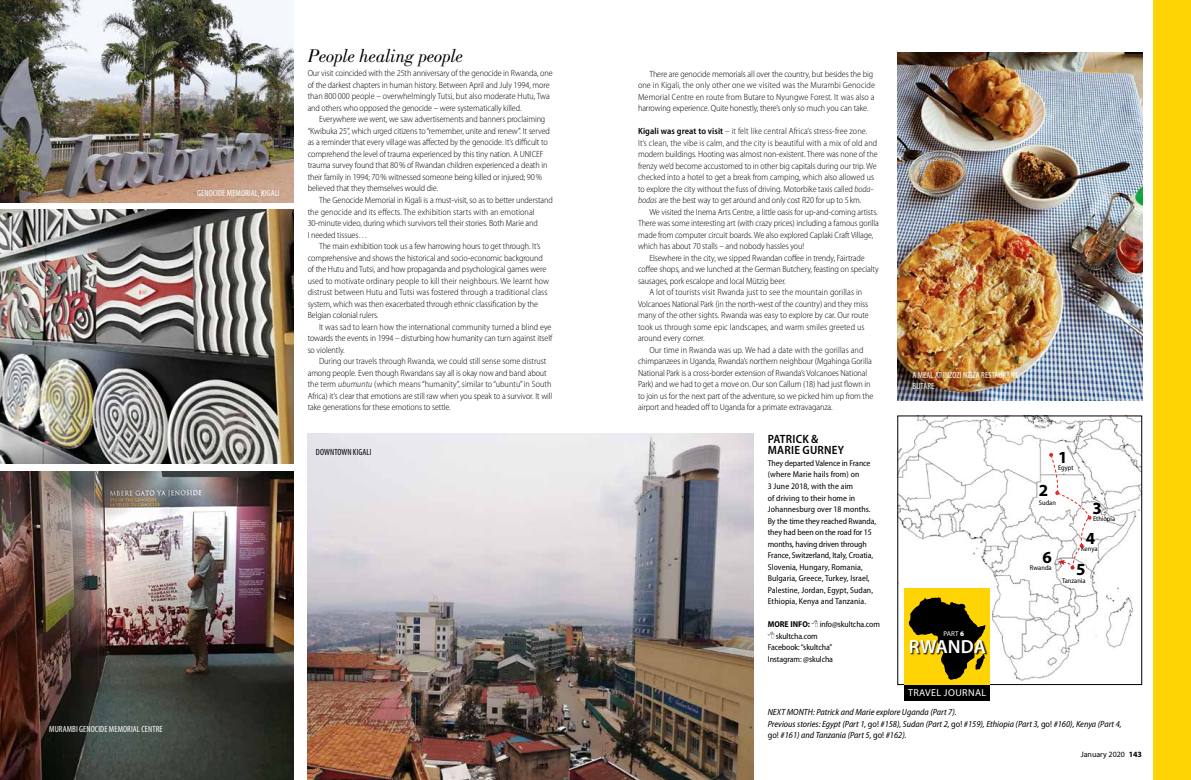
<style>
.page{position:relative;width:1191px;height:780px;background:#fff}
.page>*{position:absolute;margin:0;border:0;box-sizing:border-box;transform-origin:0 0}
.t1{font:italic 19px "Bodoni Std";letter-spacing:-.01em;color:#000}
.t2{font:600 19px "Myriad Pro";letter-spacing:.01em;color:#fff}
.t3{font:700 17px "Myriad Pro";color:#000}
.t4{font:600 semi-condensed 12px/11.5px "Myriad Pro";letter-spacing:.02em;color:#000}
.t5{font:10px "Myriad Pro";letter-spacing:.04em;color:#fff}
.t6{font:300 semi-condensed 9px/11.5px "Myriad Pro";letter-spacing:-.01em;color:#000}
.t7{font:italic semi-condensed 9px/11.5px "Myriad Pro";color:#000}
.t8{font:300 semi-condensed 9px "Myriad Pro";letter-spacing:.01em;color:#000}
.t9{font:condensed 9px/11px "Myriad Pro";letter-spacing:.01em;color:#fff}
.t10{font:condensed 9px "Myriad Pro";letter-spacing:.01em;color:#000}
.t11{font:semi-condensed 8.5px/11.5px "Myriad Pro";letter-spacing:.01em;color:#000}
.t12{font:semi-condensed 8.5px "Myriad Pro";letter-spacing:-.01em;color:#000}
.t13{font:8px "Myriad Pro";color:#000}
.t14{font:semi-condensed 7px "Myriad Pro";color:#000}
.t15{font:7px "Myriad Pro";color:#fff}
.s1{font-style:italic}
.s2{font-weight:600}
.s3{font-weight:700}
.s4{font-weight:900}
.s5{font-style:normal}
</style>
<div class="page">
<div style="left:1153px;top:0;width:38px;height:780px;background:#ffd405"></div>
<img style="left:899px;top:417px;width:241px;height:265px">
<div style="left:897px;top:415px;width:245px;height:269px;border:1px solid #000"></div>
<div style="left:904px;top:684px;width:85px;height:16px;background:#000"></div>
<div style="left:904px;top:588px;width:85px;height:96px;background:#ffd405"></div>
<svg style="left:908px;top:597px;width:77px;height:82px"></svg>
<div style="left:910px;top:639px;width:78px;height:16px;background:#000;opacity:.93"></div>
<img style="left:0;top:471px;width:293px;height:309px">
<img style="left:308px;top:434px;width:445px;height:346px">
<svg style="left:1049px;top:453px;width:42px;height:116px"></svg>
<img style="left:0;top:0;width:293px;height:202px">
<img style="left:0;top:210px;width:293px;height:253px">
<img style="left:897px;top:52px;width:245px;height:349px">
<svg style="left:811px;top:620px;width:7px;height:7px"></svg>
<svg style="left:767px;top:631px;width:7px;height:7px"></svg>
<p class="t9" style="left:197px;top:187px;width:84px">GENOCIDE MEMORIAL, KIGALI</p>
<h1 class="t1" style="left:308px;top:45px;width:157px">People healing people</h1>
<p class="t6" style="left:308px;top:68px;width:246px">Our visit coincided with the 25th anniversary of the genocide in Rwanda, one of the darkest chapters in human history. Between April and July 1994, more than 800 000 people – overwhelmingly Tutsi, but also moderate Hutu, Twa and others who opposed the genocide – were systematically killed.</p>
<p class="t6" style="left:308px;top:114px;width:244px;text-indent:11px">Everywhere we went, we saw advertisements and banners proclaiming “Kwibuka 25”, which urged citizens to “remember, unite and renew”. It served as a reminder that every village was affected by the genocide. It’s difficult to comprehend the level of trauma experienced by this tiny nation. A UNICEF trauma survey found that 80% of Rwandan children experienced a death in their family in 1994; 70% witnessed someone being killed or injured; 90% believed that they themselves would die.</p>
<p class="t6" style="left:308px;top:194px;width:247px;text-indent:11px">The Genocide Memorial in Kigali is a must-visit, so as to better understand the genocide and its effects. The exhibition starts with an emotional 30-minute video, during which survivors tell their stories. Both Marie and<br>I needed tissues…</p>
<p class="t6" style="left:308px;top:240px;width:243px;text-indent:11px">The main exhibition took us a few harrowing hours to get through. It’s comprehensive and shows the historical and socio-economic background of the Hutu and Tutsi, and how propaganda and psychological games were used to motivate ordinary people to kill their neighbours. We learnt how distrust between Hutu and Tutsi was fostered through a traditional class system, which was then exacerbated through ethnic classification by the Belgian colonial rulers.</p>
<p class="t6" style="left:308px;top:321px;width:246px;text-align:justify;text-indent:11px">It was sad to learn how the international community turned a blind eye towards the events in 1994 – disturbing how humanity can turn against itself so violently.</p>
<p class="t6" style="left:308px;top:355px;width:246px;text-indent:11px">During our travels through Rwanda, we could still sense some distrust among people. Even though Rwandans say all is okay now and band about the term <span class="s1">ubumuntu</span> (which means “humanity”, similar to “ubuntu” in South Africa) it’s clear that emotions are still raw when you speak to a survivor. It will take generations for these emotions to settle.</p>
<p class="t10" style="left:316px;top:446px;width:57px">DOWNTOWN KIGALI</p>
<p class="t9" style="left:49px;top:723px;width:115px">MURAMBI GENOCIDE MEMORIAL CENTRE</p>
<p class="t6" style="left:638px;top:68px;width:238px;text-indent:11px">There are genocide memorials all over the country, but besides the big one in Kigali, the only other one we visited was the Murambi Genocide Memorial Centre en route from Butare to Nyungwe Forest. It was also a harrowing experience. Quite honestly, there’s only so much you can take.</p>
<p class="t6" style="left:638px;top:125px;width:241px"><span class="s2">Kigali was great to visit</span> – it felt like central Africa’s stress-free zone.<br>It’s clean, the vibe is calm, and the city is beautiful with a mix of old and modern buildings. Hooting was almost non-existent. There was none of the frenzy we’d become accustomed to in other big capitals during our trip. We checked into a hotel to get a break from camping, which also allowed us to explore the city without the fuss of driving. Motorbike taxis called <span class="s1">boda&shy;bodas</span> are the best way to get around and only cost R20 for up to 5km.</p>
<p class="t6" style="left:649px;top:206px;width:230px">We visited the Inema Arts Centre, a little oasis for up-and-coming artists.</p>
<p class="t6" style="left:638px;top:218px;width:242px">There was some interesting art (with crazy prices) including a famous gorilla</p>
<p class="t6" style="left:638px;top:229px;width:237px">made from computer circuit boards. We also explored Caplaki Craft Village,</p>
<p class="t6" style="left:638px;top:241px;width:168px">which has about 70 stalls – and nobody hassles you!</p>
<p class="t6" style="left:649px;top:252px;width:217px">Elsewhere in the city, we sipped Rwandan coffee in trendy, Fairtrade</p>
<p class="t6" style="left:638px;top:264px;width:242px">coffee shops, and we lunched at the German Butchery, feasting on specialty</p>
<p class="t6" style="left:638px;top:275px;width:149px">sausages, pork escalope and local Mützig beer.</p>
<p class="t8" style="left:649px;top:287px;width:214px">A lot of tourists visit Rwanda just to see the mountain gorillas in</p>
<p class="t6" style="left:638px;top:298px;width:232px">Volcanoes National Park (in the north-west of the country) and they miss</p>
<p class="t6" style="left:638px;top:310px;width:232px">many of the other sights. Rwanda was easy to explore by car. Our route</p>
<p class="t8" style="left:638px;top:322px;width:228px">took us through some epic landscapes, and warm smiles greeted us</p>
<p class="t6" style="left:638px;top:333px;width:68px">around every corner.</p>
<p class="t8" style="left:649px;top:345px;width:216px">Our time in Rwanda was up. We had a date with the gorillas and</p>
<p class="t6" style="left:638px;top:356px;width:235px">chimpanzees in Uganda, Rwanda’s northern neighbour (Mgahinga Gorilla</p>
<p class="t6" style="left:638px;top:367px;width:231px">National Park is a cross-border extension of Rwanda’s Volcanoes National</p>
<p class="t6" style="left:638px;top:379px;width:234px">Park) and we had to get a move on. Our son Callum (18) had just flown in</p>
<p class="t6" style="left:638px;top:390px;width:237px">to join us for the next part of the adventure, so we picked him up from the</p>
<p class="t6" style="left:638px;top:402px;width:196px">airport and headed off to Uganda for a primate extravaganza.</p>
<h3 class="t4" style="left:768px;top:433px;width:78px">PATRICK &amp;<br>MARIE GURNEY</h3>
<p class="t11" style="left:767px;top:457px;width:110px">They departed Valence in France (where Marie hails from) on<br>3 June 2018, with the aim<br>of driving to their home in<br>Johannesburg over 18 months.<br>By the time they reached Rwanda, they had been on the road for 15 months, having driven through<br>France, Switzerland, Italy, Croatia,<br>Slovenia, Hungary, Romania,<br>Bulgaria, Greece, Turkey, Israel,<br>Palestine, Jordan, Egypt, Sudan,<br>Ethiopia, Kenya and Tanzania.</p>
<p class="t12" style="left:767px;top:619px;width:114px"><span class="s3">MORE INFO:</span> info@skultcha.com</p>
<p class="t12" style="left:775px;top:631px;width:44px">skultcha.com</p>
<p class="t12" style="left:767px;top:642px;width:66px">Facebook: “skultcha”</p>
<p class="t12" style="left:767px;top:654px;width:67px">Instagram: @skulcha</p>
<p class="t9" style="left:912px;top:370px;width:108px">A MEAL AT INZOZI NZIZA RESTAURANT,<br>BUTARE</p>
<p class="t15" style="left:943px;top:629px;width:22px">PART <span class="s4">6</span></p>
<h1 class="t2" style="left:909px;top:634px;width:79px">RWANDA</h1>
<p class="t5" style="left:908px;top:686px;width:80px">TRAVEL JOURNAL</p>
<h2 class="t3" style="left:1058px;top:446px;width:11px">1</h2>
<h2 class="t3" style="left:1039px;top:479px;width:11px">2</h2>
<p class="t14" style="left:1058px;top:464px;width:17px">Egypt</p>
<p class="t14" style="left:1039px;top:498px;width:19px">Sudan</p>
<h2 class="t3" style="left:1092px;top:497px;width:11px">3</h2>
<h2 class="t3" style="left:1042px;top:546px;width:11px">6</h2>
<p class="t14" style="left:1030px;top:563px;width:23px">Rwanda</p>
<p class="t14" style="left:1093px;top:515px;width:24px">Ethiopia</p>
<h2 class="t3" style="left:1085px;top:527px;width:11px">4</h2>
<p class="t14" style="left:1081px;top:544px;width:18px">Kenya</p>
<h2 class="t3" style="left:1076px;top:557px;width:11px">5</h2>
<p class="t14" style="left:1062px;top:576px;width:25px">Tanzania</p>
<p class="t7" style="left:767px;top:706px;width:355px">NEXT MONTH: Patrick and Marie explore Uganda (Part 7).<br>Previous stories: Egypt (Part 1, <span class="s5">go!</span> #158), Sudan (Part 2, <span class="s5">go!</span> #159), Ethiopia (Part 3, <span class="s5">go!</span> #160), Kenya (Part 4, <span class="s5">go!</span> #161) and Tanzania (Part 5, <span class="s5">go!</span> #162).</p>
<p class="t13" style="left:1080px;top:749px;width:63px">January 2020 <span class="s3">143</span></p>
</div>
